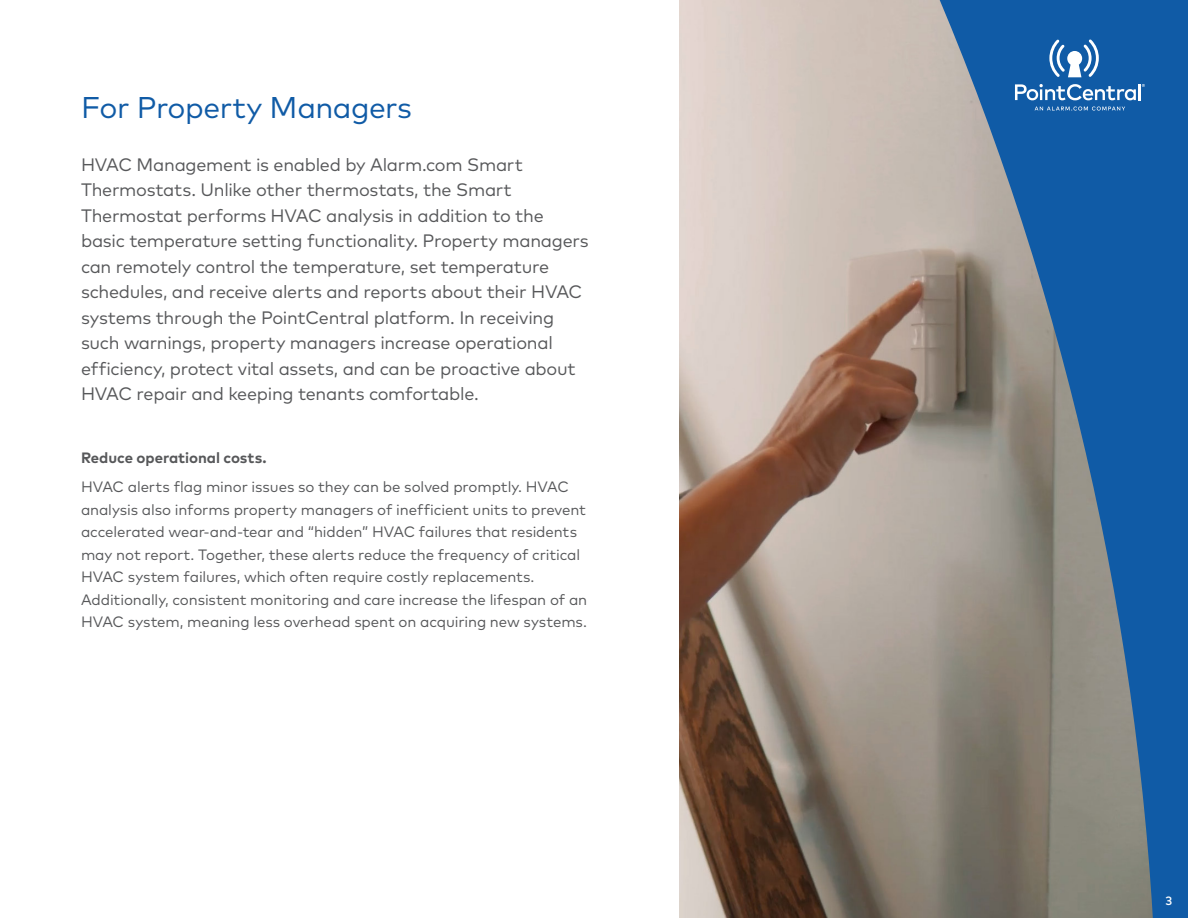
<style>
.page{position:relative;width:1188px;height:918px;background:#fff}
.page>*{position:absolute;margin:0;border:0;box-sizing:border-box;transform-origin:0 0}
.t1{font:30px "Mark Pro";letter-spacing:-.015em;color:#105ba6}
.t2{font:18px/25.5px "Mark Pro";letter-spacing:-.015em;color:#57585a}
.t3{font:15px/22.5px "Mark Pro";letter-spacing:-.005em;color:#57585a}
.t4{font:700 15px "Mark Pro";letter-spacing:-.005em;color:#57585a}
.t5{font:500 12px "Mark Pro";color:#fff}
</style>
<div class="page">
<svg style="left:679px;top:0;width:509px;height:918px;background:#81878e"></svg>
<svg style="left:1035px;top:107px;width:90px;height:4px"></svg>
<svg style="left:1015px;top:84px;width:130px;height:16px"></svg>
<svg style="left:1049px;top:40px;width:50px;height:37px"></svg>
<p class="t1" style="left:81px;top:85px;width:333px">For Property Managers</p>
<p class="t2" style="left:81px;top:150px;width:509px">HVAC Management is enabled by Alarm.com Smart Thermostats. Unlike other thermostats, the Smart Thermostat performs HVAC analysis in addition to the basic temperature setting functionality. Property managers can remotely control the temperature, set temperature schedules, and receive alerts and reports about their HVAC systems through the PointCentral platform. In receiving such warnings, property managers increase operational efficiency, protect vital assets, and can be proactive about HVAC repair and keeping tenants comfortable.</p>
<p class="t4" style="left:81px;top:447px;width:187px">Reduce operational costs.</p>
<p class="t3" style="left:81px;top:475px;width:508px">HVAC alerts flag minor issues so they can be solved promptly. HVAC analysis also informs property managers of inefficient units to prevent accelerated wear-and-tear and “hidden” HVAC failures that residents may not report. Together, these alerts reduce the frequency of critical HVAC system failures, which often require costly replacements.<br>Additionally, consistent monitoring and care increase the lifespan of an HVAC system, meaning less overhead spent on acquiring new systems.</p>
<p class="t5" style="left:1165px;top:891px;width:8px">3</p>
</div>
